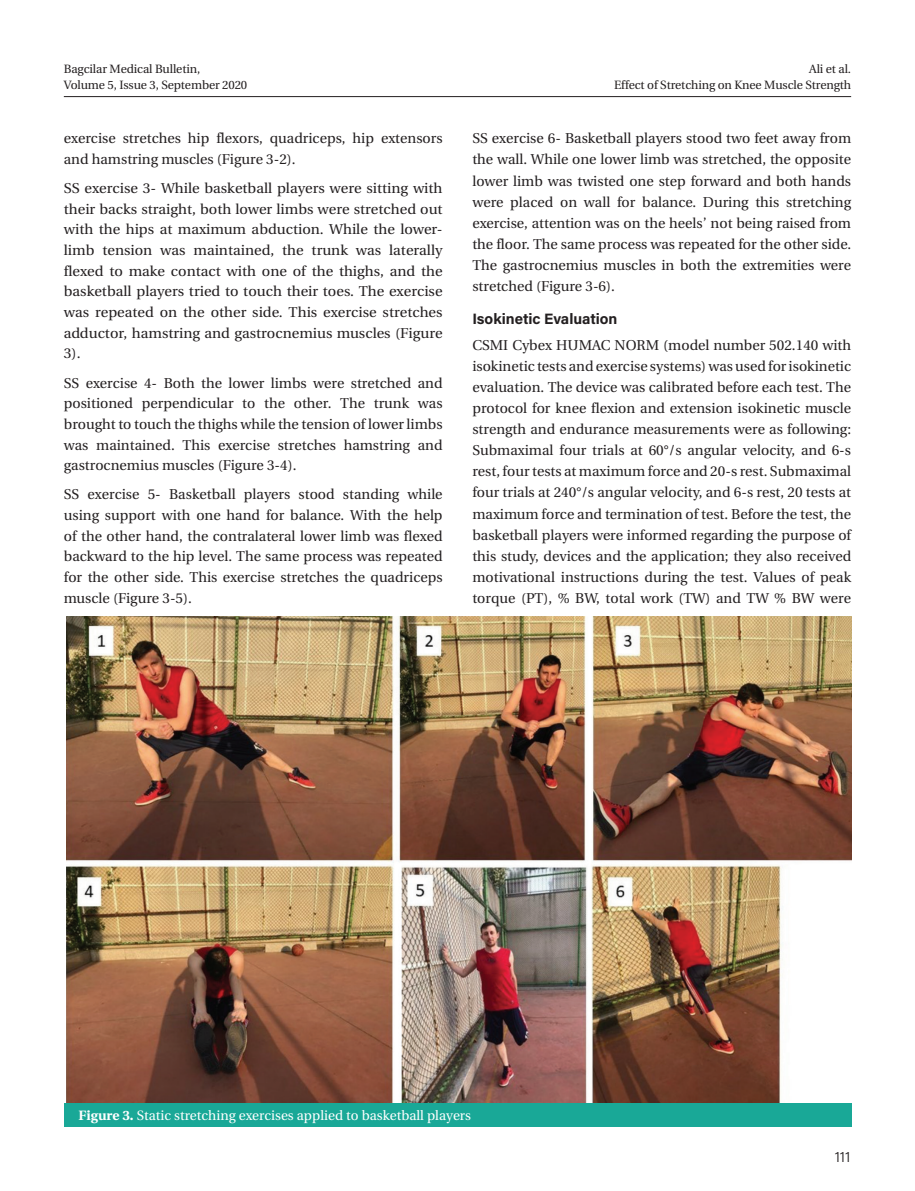
<style>
.page{position:relative;width:915px;height:1191px;background:#fff}
.page>*{position:absolute;margin:0;border:0;box-sizing:border-box;transform-origin:0 0}
.YAZI_ARA_BOLD{font:700 15px "Acumin Pro";color:#231f20}
.t1{font:300 15px "Acumin Pro";color:#231f20}
.YAZI{font:14.25px/21.1px "Utopia Medium Tr";color:#231f20;text-align:justify}
.RESİM-ALTI{font:13.5px "Utopia Medium Tr";color:#fff}
.t2{font:12px "Utopia Medium Tr";letter-spacing:-.01em;color:#231f20}
.s1{font-family:"Utopia Bold Tr"}
</style>
<div class="page">
<hr style="left:64px;top:96px;width:786px;height:1px;background:#231f20">
<img style="left:66px;top:616px;width:784px;height:487px">
<div style="left:64px;top:1103px;width:786px;height:24px;background:#19a897"></div>
<p class="t2" style="left:64px;top:62px;width:138px">Bagcilar Medical Bulletin,</p>
<p class="t2" style="left:64px;top:78px;width:185px">Volume 5, Issue 3, September 2020</p>
<p class="YAZI" style="left:64px;top:128px;width:380px;line-height:20.7px">exercise stretches hip flexors, quadriceps, hip extensors and hamstring muscles (Figure 3-2).</p>
<p class="YAZI" style="left:64px;top:178px;width:380px;line-height:20.7px">SS exercise 3- While basketball players were sitting with their backs straight, both lower limbs were stretched out with the hips at maximum abduction. While the lower&shy;limb tension was maintained, the trunk was laterally flexed to make contact with one of the thighs, and the basketball players tried to touch their toes. The exercise was repeated on the other side. This exercise stretches adductor, hamstring and gastrocnemius muscles (Figure 3).</p>
<p class="YAZI" style="left:64px;top:372px;width:380px;line-height:20.7px">SS exercise 4- Both the lower limbs were stretched and positioned perpendicular to the other. The trunk was brought to touch the thighs while the tension of lower limbs was maintained. This exercise stretches hamstring and gastrocnemius muscles (Figure 3-4).</p>
<p class="YAZI" style="left:64px;top:484px;width:380px;line-height:20.7px">SS exercise 5- Basketball players stood standing while using support with one hand for balance. With the help of the other hand, the contralateral lower limb was flexed backward to the hip level. The same process was repeated for the other side. This exercise stretches the quadriceps muscle (Figure 3-5).</p>
<p class="t2" style="left:809px;top:62px;width:43px">Ali et al.</p>
<p class="t2" style="left:614px;top:78px;width:238px">Effect of Stretching on Knee Muscle Strength</p>
<p class="YAZI" style="left:472px;top:128px;width:380px">SS exercise 6- Basketball players stood two feet away from the wall. While one lower limb was stretched, the opposite lower limb was twisted one step forward and both hands were placed on wall for balance. During this stretching exercise, attention was on the heels’ not being raised from the floor. The same process was repeated for the other side.<br>The gastrocnemius muscles in both the extremities were stretched (Figure 3-6).</p>
<p class="YAZI_ARA_BOLD" style="left:472px;top:308px;width:146px">Isokinetic Evaluation</p>
<p class="YAZI" style="left:472px;top:334px;width:380px">CSMI Cybex HUMAC NORM (model number 502.140 with isokinetic tests and exercise systems) was used for isokinetic evaluation. The device was calibrated before each test. The protocol for knee flexion and extension isokinetic muscle strength and endurance measurements were as following:<br>Submaximal four trials at 60°/s angular velocity, and 6-s rest, four tests at maximum force and 20-s rest. Submaximal four trials at 240°/s angular velocity, and 6-s rest, 20 tests at maximum force and termination of test. Before the test, the basketball players were informed regarding the purpose of this study, devices and the application; they also received motivational instructions during the test. Values of peak torque (PT), % BW, total work (TW) and TW % BW were</p>
<p class="RESİM-ALTI" style="left:79px;top:1108px;width:394px"><span class="s1">Figure 3.</span> Static stretching exercises applied to basketball players</p>
<p class="t1" style="left:834px;top:1146px;width:17px">111</p>
</div>
